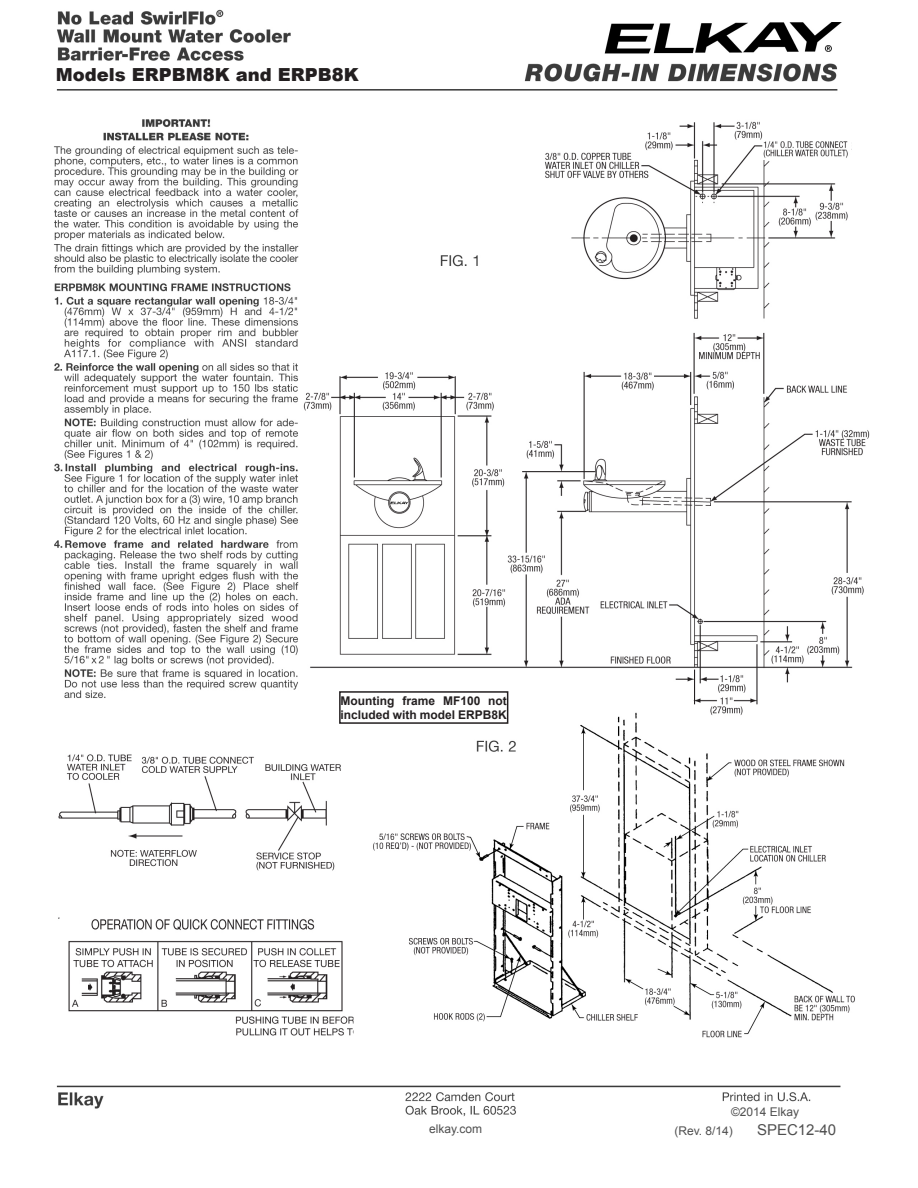
<style>
.page{position:relative;width:918px;height:1188px;background:#fff}
.page>*{position:absolute;margin:0;border:0;box-sizing:border-box;transform-origin:0 0}
.Headings{font:900 18px "Arial";color:#231f20}
.t1{font:15px "Arial";color:#505050}
.Headings-2{font:700 12px/14.4px "Arial";color:#231f20}
.t2{font:12px "Arial";color:#505050}
</style>
<div class="page">
<img style="left:54px;top:9px;width:816px;height:1108px">
<img style="left:763px;top:140px;width:87px;height:20px">
<div style="left:339px;top:691px;width:169px;height:33px;border:2px solid #231f20"></div>
<div style="left:56px;top:65px;width:331px;height:20px;background:#fff"></div>
<p class="Headings" style="left:56px;top:61px;width:304px">Models ERPBM8K and ERPB8K</p>
<p class="Headings-2" style="left:341px;top:694px;width:168px">Mounting frame MF100 not included with model ERPB8K</p>
<p class="t2" style="left:731px;top:1104px;width:70px">©2014 Elkay</p>
<p class="t2" style="left:429px;top:1121px;width:55px">elkay.com</p>
<p class="t2" style="left:674px;top:1123px;width:60px">(Rev. 8/14)</p>
<p class="t1" style="left:757px;top:1120px;width:81px">SPEC12-40</p>
</div>
